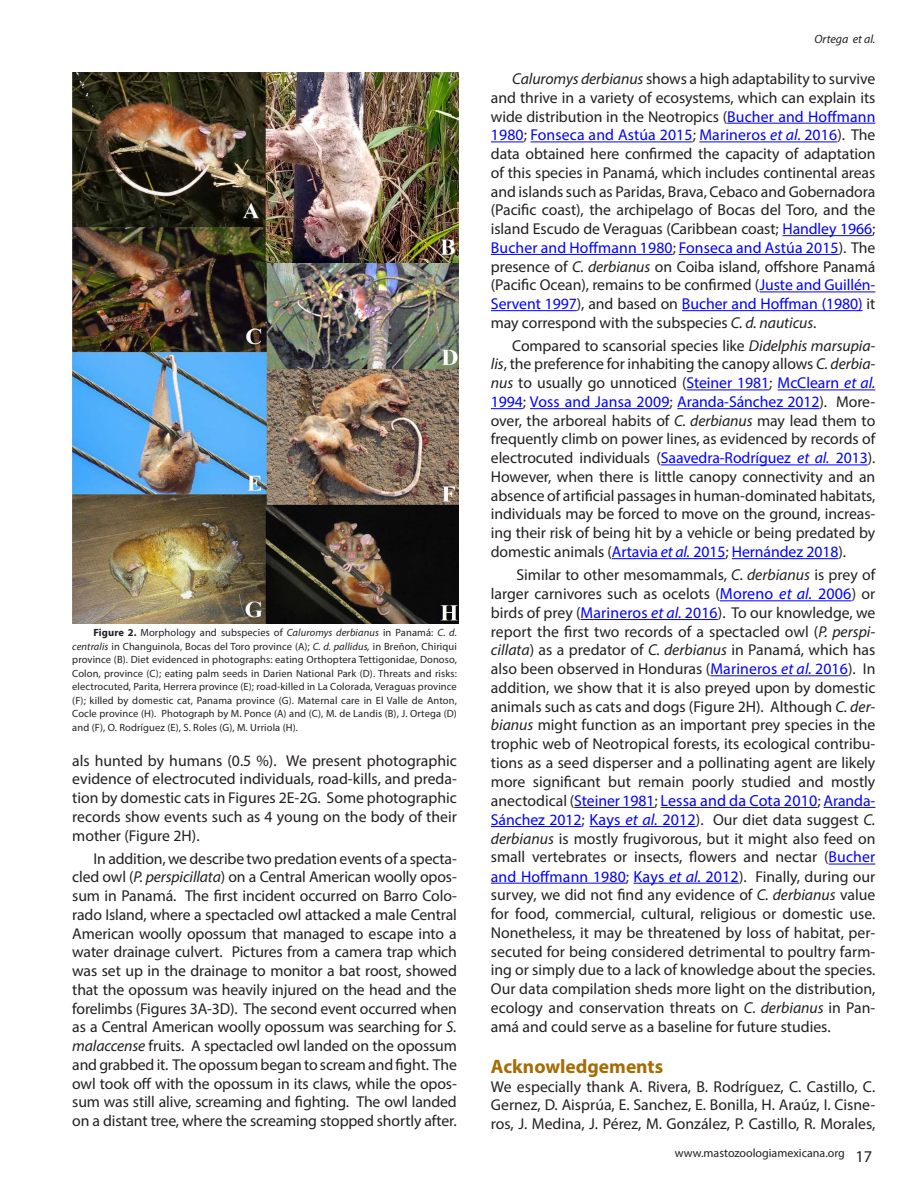
<style>
.page{position:relative;width:918px;height:1188px;background:#fff}
.page>*{position:absolute;margin:0;border:0;box-sizing:border-box;transform-origin:0 0}
.t1{font:700 19.5px "Myriad Pro";color:#a46d05}
.t2{font:15.75px/18.8px "Myriad Pro";letter-spacing:-.005em;color:#231f20;text-align:justify}
.t3{font:12px "Myriad Pro";color:#231f20}
.t4{font:italic 12px "Myriad Pro";color:#231f20}
.t5{font:10.5px/13.5px "Myriad Pro";letter-spacing:.01em;color:#231f20;text-align:justify}
.s1{font-weight:700}
.s2{font-style:italic}
.s3{color:#00f}
.s4{font-style:italic;color:#00f}
.s5{font-size:16.05px;color:#00f}
.s6{font-style:italic;font-size:16.05px;color:#00f}
.s7{font-size:16.5px}
</style>
<div class="page">
<hr style="left:727px;top:123px;width:148px;height:1px;background:#00f">
<hr style="left:491px;top:142px;width:33px;height:1px;background:#00f">
<hr style="left:530px;top:142px;width:163px;height:1px;background:#00f">
<hr style="left:699px;top:142px;width:138px;height:1px;background:#00f">
<hr style="left:782px;top:235px;width:90px;height:1px;background:#00f">
<hr style="left:491px;top:254px;width:182px;height:1px;background:#00f">
<hr style="left:679px;top:254px;width:160px;height:1px;background:#00f">
<hr style="left:759px;top:292px;width:116px;height:1px;background:#00f">
<hr style="left:491px;top:310px;width:86px;height:1px;background:#00f">
<hr style="left:682px;top:310px;width:181px;height:1px;background:#00f">
<hr style="left:687px;top:390px;width:82px;height:1px;background:#00f">
<hr style="left:778px;top:390px;width:97px;height:1px;background:#00f">
<hr style="left:491px;top:408px;width:32px;height:1px;background:#00f">
<hr style="left:530px;top:408px;width:140px;height:1px;background:#00f">
<hr style="left:677px;top:408px;width:143px;height:1px;background:#00f">
<hr style="left:661px;top:465px;width:207px;height:1px;background:#00f">
<hr style="left:612px;top:558px;width:113px;height:1px;background:#00f">
<hr style="left:732px;top:558px;width:106px;height:1px;background:#00f">
<hr style="left:720px;top:600px;width:132px;height:1px;background:#00f">
<hr style="left:581px;top:619px;width:137px;height:1px;background:#00f">
<hr style="left:710px;top:675px;width:138px;height:1px;background:#00f">
<hr style="left:574px;top:807px;width:81px;height:1px;background:#00f">
<hr style="left:661px;top:807px;width:157px;height:1px;background:#00f">
<hr style="left:824px;top:807px;width:51px;height:1px;background:#00f">
<hr style="left:491px;top:826px;width:91px;height:1px;background:#00f">
<hr style="left:589px;top:826px;width:107px;height:1px;background:#00f">
<hr style="left:829px;top:864px;width:46px;height:1px;background:#00f">
<hr style="left:491px;top:883px;width:135px;height:1px;background:#00f">
<hr style="left:634px;top:883px;width:105px;height:1px;background:#00f">
<img style="left:72px;top:72px;width:386px;height:552px">
<p class="t5" style="left:72px;top:626px;width:386px;text-indent:21px"><span class="s1">Figure 2.</span> Morphology and subspecies of <span class="s2">Caluromys derbianus</span> in Panamá: <span class="s2">C. d. centralis</span> in Changuinola, Bocas del Toro province (A); <span class="s2">C. d. pallidus,</span> in Breñon, Chiriqui province (B). Diet evidenced in photographs: eating Orthoptera Tettigonidae, Donoso, Colon, province (C); eating palm seeds in Darien National Park (D). Threats and risks: electrocuted, Parita, Herrera province (E); road-killed in La Colorada, Veraguas province (F); killed by domestic cat, Panama province (G). Maternal care in El Valle de Anton, Cocle province (H). Photograph by M. Ponce (A) and (C), M. de Landis (B), J. Ortega (D) and (F), O. Rodríguez (E), S. Roles (G), M. Urriola (H).</p>
<p class="t2" style="left:72px;top:751px;width:386px">als hunted by humans (0.5 %). We present photographic evidence of electrocuted individuals, road-kills, and preda&shy;tion by domestic cats in Figures 2E-2G. Some photographic records show events such as 4 young on the body of their mother (Figure 2H).</p>
<p class="t2" style="left:72px;top:849px;width:386px;text-indent:21px">In addition, we describe two predation events of a specta&shy;cled owl (<span class="s2">P. perspicillata</span>) on a Central American woolly opos&shy;sum in Panamá. The first incident occurred on Barro Colo&shy;rado Island, where a spectacled owl attacked a male Central American woolly opossum that managed to escape into a water drainage culvert. Pictures from a camera trap which was set up in the drainage to monitor a bat roost, showed that the opossum was heavily injured on the head and the forelimbs (Figures 3A-3D). The second event occurred when as a Central American woolly opossum was searching for <span class="s2">S. malaccense</span> fruits. A spectacled owl landed on the opossum and grabbed it. The opossum began to scream and fight. The owl took off with the opossum in its claws, while the opos&shy;sum was still alive, screaming and fighting. The owl landed on a distant tree, where the screaming stopped shortly after.</p>
<p class="t4" style="left:814px;top:32px;width:63px">Ortega et al.</p>
<p class="t2" style="left:491px;top:69px;width:386px;text-indent:21px"><span class="s2">Caluromys derbianus</span> shows a high adaptability to survive and thrive in a variety of ecosystems, which can explain its wide distribution in the Neotropics (<span class="s3">Bucher and Hoffmann 1980</span>; <span class="s3">Fonseca and Astúa 2015</span>; <span class="s3">Marineros</span> <span class="s4">et al.</span> <span class="s3">2016</span>). The data obtained here confirmed the capacity of adaptation of this species in Panamá, which includes continental areas and islands such as Paridas, Brava, Cebaco and Gobernadora (Pacific coast), the archipelago of Bocas del Toro, and the island Escudo de Veraguas (Caribbean coast; <span class="s3">Handley 1966</span>; <span class="s3">Bucher and Hoffmann 1980</span>; <span class="s3">Fonseca and Astúa 2015</span>). The presence of <span class="s2">C. derbianus</span> on Coiba island, offshore Panamá (Pacific Ocean), remains to be confirmed (<span class="s3">Juste and Guillén-Servent 1997</span>), and based on <span class="s3">Bucher and Hoffman (1980)</span> it may correspond with the subspecies <span class="s2">C. d. nauticus</span>.</p>
<p class="t2" style="left:491px;top:336px;width:386px;text-indent:21px">Compared to scansorial species like <span class="s2">Didelphis marsupia&shy;lis</span>, the preference for inhabiting the canopy allows <span class="s2">C. derbia&shy;nus</span> to usually go unnoticed (<span class="s3">Steiner 1981</span>; <span class="s3">McClearn</span> <span class="s4">et al.<br></span><span class="s3">1994</span>; <span class="s3">Voss and Jansa 2009</span>; <span class="s3">Aranda-Sánchez 2012</span>). More&shy;over, the arboreal habits of <span class="s2">C. derbianus</span> may lead them to frequently climb on power lines, as evidenced by records of electrocuted individuals (<span class="s3">Saavedra-Rodríguez</span> <span class="s4">et al.</span> <span class="s3">2013</span>).<br>However, when there is little canopy connectivity and an absence of artificial passages in human-dominated habitats, individuals may be forced to move on the ground, increas&shy;ing their risk of being hit by a vehicle or being predated by domestic animals (<span class="s3">Artavia</span> <span class="s4">et al.</span> <span class="s3">2015</span>; <span class="s3">Hernández 2018</span>).</p>
<p class="t2" style="left:491px;top:565px;width:386px;text-indent:26px">Similar to other mesomammals, <span class="s2">C. derbianus</span> is prey of larger carnivores such as ocelots (<span class="s5">Moreno</span> <span class="s6">et al.</span> <span class="s5">2006</span>) or birds of prey (<span class="s3">Marineros</span> <span class="s4">et al.</span> <span class="s3">2016</span>). To our knowledge, we report the first two records of a spectacled owl (<span class="s2">P. perspi&shy;cillata</span>) as a predator of <span class="s2">C. derbianus</span> in Panamá, which has also been observed in Honduras (<span class="s3">Marineros</span> <span class="s4">et al.</span> <span class="s3">2016</span>). In addition, we show that it is also preyed upon by domestic animals such as cats and dogs (Figure 2H). Although <span class="s2">C. der&shy;bianus</span> might function as an important prey species in the trophic web of Neotropical forests, its ecological contribu&shy;tions as a seed disperser and a pollinating agent are likely more significant but remain poorly studied and mostly anectodical (<span class="s3">Steiner 1981</span>; <span class="s5">Lessa and da Cota 2010</span>; <span class="s3">Aranda-Sánchez 2012</span>; <span class="s5">Kays</span> <span class="s6">et al.</span> <span class="s5">2012</span>). Our diet data suggest <span class="s2">C. derbianus</span> is mostly frugivorous, but it might also feed on small vertebrates or insects, flowers and nectar (<span class="s3">Bucher and Hoffmann 1980</span>; <span class="s5">Kays</span> <span class="s6">et al.</span> <span class="s5">2012</span>). Finally, during our survey, we did not find any evidence of <span class="s2">C. derbianus</span> value for food, commercial, cultural, religious or domestic use.<br>Nonetheless, it may be threatened by loss of habitat, per&shy;secuted for being considered detrimental to poultry farm&shy;ing or simply due to a lack of knowledge about the species.<br>Our data compilation sheds more light on the distribution, ecology and conservation threats on <span class="s2">C. derbianus</span> in Pan&shy;amá and could serve as a baseline for future studies.</p>
<p class="t1" style="left:491px;top:1054px;width:174px">Acknowledgements</p>
<p class="t2" style="left:491px;top:1077px;width:386px">We especially thank A. Rivera, B. Rodríguez, C. Castillo, C.<br>Gernez, D. Aisprúa, E. Sanchez, E. Bonilla, H. Araúz, I. Cisne&shy;ros, J. Medina, J. Pérez, M. González, P. Castillo, R. Morales,</p>
<p class="t3" style="left:675px;top:1146px;width:199px">www.mastozoologiamexicana.org <span class="s7">17</span></p>
</div>
